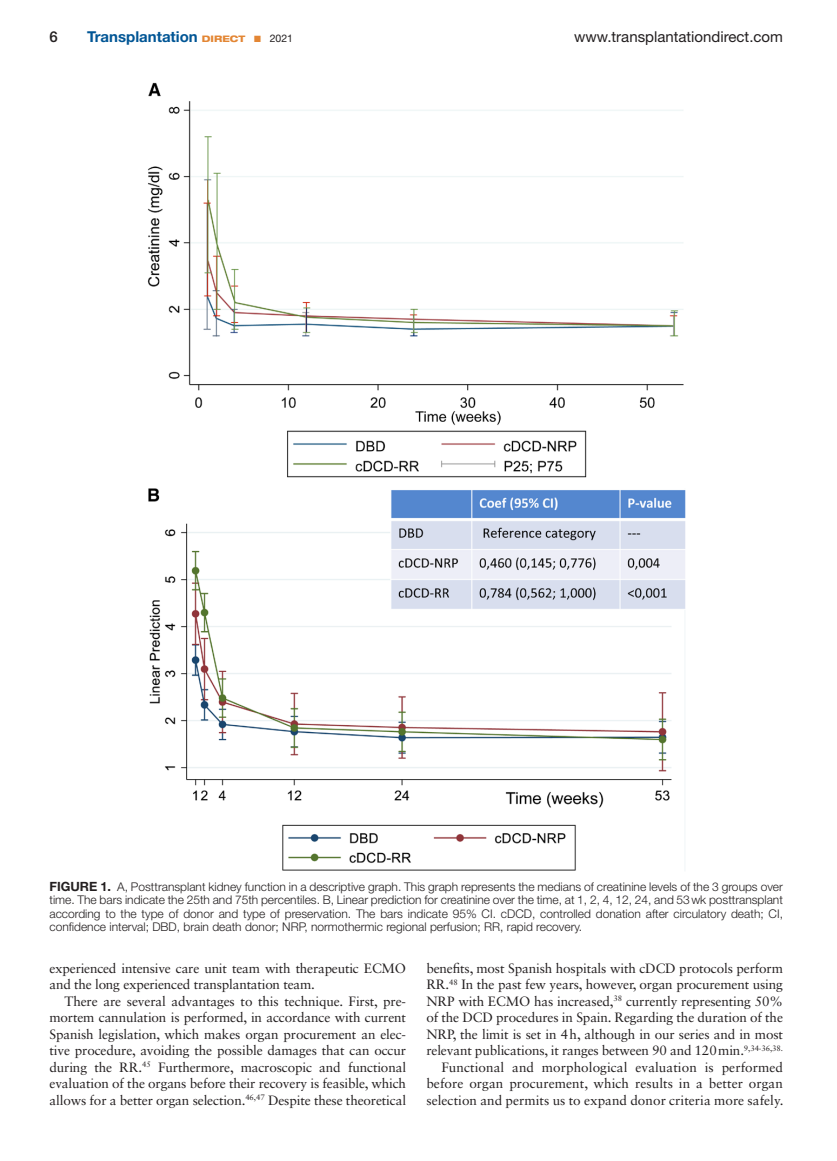
<style>
.page{position:relative;width:837px;height:1161px;background:#fff}
.page>*{position:absolute;margin:0;border:0;box-sizing:border-box;transform-origin:0 0}
.t1{font:15px "Helvetica Neue LT Std";color:#231f20}
.t2{font:700 15px "Helvetica Neue LT Std";color:#005595}
.t3{font:500 15px "Helvetica Neue LT Std";color:#231f20}
.t4{font:13.5px/16.5px "Sabon LT Std";letter-spacing:-.01em;color:#231f20}
.t5{font:300 12px/13.5px "Helvetica Neue LT Std";color:#231f20;text-align:justify}
.s1{font-weight:800;font-stretch:expanded;font-size:9px;color:#e38634}
.s2{color:#e38634}
.s3{font-weight:400;font-size:10.5px;color:#231f20}
.s4{font-weight:700;font-size:12.75px}
</style>
<div class="page">
<img style="left:147px;top:82px;width:539px;height:789px">
<p class="t3" style="left:50px;top:28px;width:10px">6</p>
<p class="t2" style="left:87px;top:28px;width:208px">Transplantation <span class="s1">DIRECT</span> <span class="s2">■</span> <span class="s3">2021</span></p>
<p class="t1" style="left:574px;top:28px;width:210px">www.transplantationdirect.com</p>
<p class="t5" style="left:49px;top:879px;width:735px"><span class="s4">FIGURE 1.</span> A, Posttransplant kidney function in a descriptive graph. This graph represents the medians of creatinine levels of the 3 groups over time. The bars indicate the 25th and 75th percentiles. B, Linear prediction for creatinine over the time, at 1, 2, 4, 12, 24, and 53wk posttransplant according to the type of donor and type of preservation. The bars indicate 95% CI. cDCD, controlled donation after circulatory death; CI, confidence interval; DBD, brain death donor; NRP, normothermic regional perfusion; RR, rapid recovery.</p>
<p class="t4" style="left:50px;top:960px;width:358px">experienced intensive care unit team with therapeutic ECMO and the long experienced transplantation team.</p>
<p class="t4" style="left:50px;top:993px;width:358px;text-align:justify;text-indent:15px">There are several advantages to this technique. First, pre&shy;mortem cannulation is performed, in accordance with current Spanish legislation, which makes organ procurement an elec&shy;tive procedure, avoiding the possible damages that can occur during the RR.<sup>45</sup> Furthermore, macroscopic and functional evaluation of the organs before their recovery is feasible, which allows for a better organ selection.<sup>46,47</sup> Despite these theoretical</p>
<p class="t4" style="left:426px;top:960px;width:359px;text-align:right">benefits, most Spanish hospitals with cDCD protocols perform RR.<sup>48</sup> In the past few years, however, organ procurement using NRP with ECMO has increased,<sup>38</sup> currently representing 50% of the DCD procedures in Spain. Regarding the duration of the NRP, the limit is set in 4h, although in our series and in most relevant publications, it ranges between 90 and 120min.<sup>9,34-36,38.<br></sup>Functional and morphological evaluation is performed before organ procurement, which results in a better organ selection and permits us to expand donor criteria more safely.</p>
</div>
